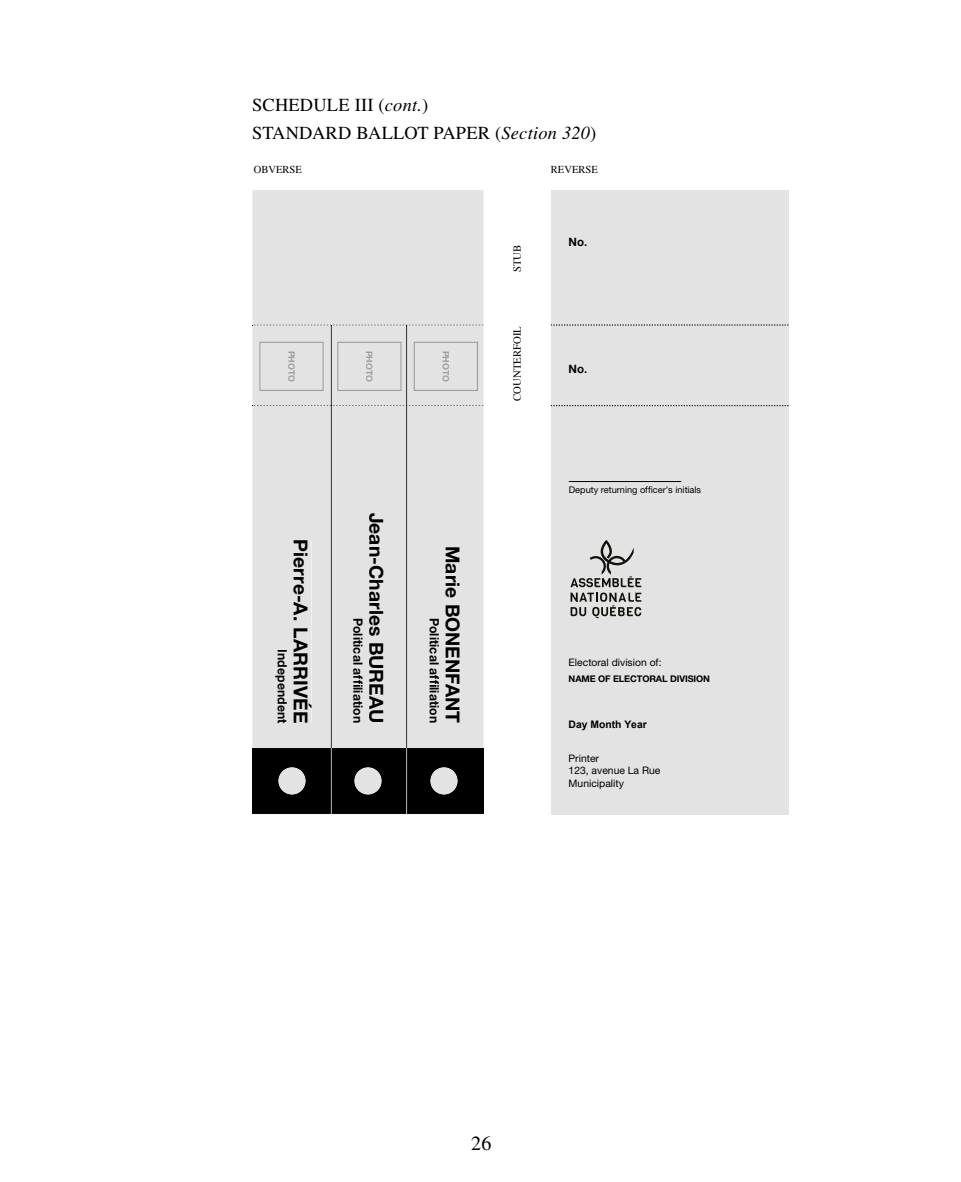
<style>
.page{position:relative;width:961px;height:1182px;background:#fff}
.page>*{position:absolute;margin:0;border:0;box-sizing:border-box;transform-origin:0 0}
.t1{font:20.12px "Times";color:#000}
.t2{font:700 19.25px "Helvetica Neue LT Pro";letter-spacing:.005em;color:#000}
.t3{font:18.38px "Times";letter-spacing:.01em;color:#000}
.t4{font:700 12.78px "Helvetica Neue LT Pro";letter-spacing:.005em;color:#000;scale:.95 1}
.t5{font:700 11.55px "Arial";color:#000}
.t6{font:10.67px "Times";color:#000}
.t7{font:10.5px "Times";color:#000}
.t8{font:10.33px/12.6px "Helvetica Neue LT Pro";color:#000}
.t9{font:700 10.33px "Arial";color:#000}
.t10{font:9.28px "Helvetica Neue LT Pro";color:#000}
.t11{font:700 9.28px "Helvetica Neue LT Pro";letter-spacing:-.01em;color:#000}
.t12{font:700 8.75px "Helvetica Neue LT Pro";color:#9f9f9f}
.s1{font-style:italic}
.s2{font-family:"Helvetica Neue LT Pro"}
</style>
<div class="page">
<div style="left:551px;top:190px;width:237px;height:624px;background:#e3e3e3"></div>
<svg style="left:551px;top:405px;width:237px;height:1px"></svg>
<svg style="left:551px;top:325px;width:237px;height:1px"></svg>
<hr style="left:569px;top:481px;width:112px;height:1px;background:#000">
<svg style="left:570px;top:539px;width:71px;height:79px"></svg>
<div style="left:252px;top:190px;width:231px;height:624px;background:#e3e3e3"></div>
<svg style="left:252px;top:325px;width:231px;height:488px;background:#c3c3c3"></svg>
<div style="left:442px;top:351px;width:7px;height:31px;background:#e3e3e3"></div>
<h2 class="t3" style="left:252px;top:94px;width:178px">SCHEDULE III (<span class="s1">cont.</span>)</h2>
<h3 class="t3" style="left:252px;top:122px;width:346px">STANDARD BALLOT PAPER (<span class="s1">Section 320</span>)</h3>
<p class="t7" style="left:254px;top:160px;width:50px">OBVERSE</p>
<p class="t7" style="left:551px;top:160px;width:48px">REVERSE</p>
<p class="t12" style="left:297px;top:350px;width:33px;rotate:90deg">PHOTO</p>
<p class="t12" style="left:375px;top:350px;width:33px;rotate:90deg">PHOTO</p>
<p class="t12" style="left:451px;top:350px;width:33px;rotate:90deg">PHOTO</p>
<p class="t2" style="left:312px;top:539px;width:185px;rotate:90deg">Pierre-A. LARRIVÉE</p>
<p class="t4" style="left:290px;top:649px;width:79px;rotate:90deg">Independent</p>
<p class="t2" style="left:388px;top:512px;width:212px;rotate:90deg">Jean-Charles BUREAU</p>
<p class="t4" style="left:366px;top:618px;width:112px;rotate:90deg">Political affiliation</p>
<p class="t2" style="left:465px;top:546px;width:179px;rotate:90deg">Marie BONENFANT</p>
<p class="t4" style="left:442px;top:618px;width:112px;rotate:90deg">Political affiliation</p>
<p class="t6" style="left:507px;top:272px;width:29px;rotate:-90deg">STUB</p>
<p class="t6" style="left:507px;top:401px;width:76px;rotate:-90deg">COUNTERFOIL</p>
<p class="t5" style="left:568px;top:234px;width:20px"><span class="s2">N</span>o.</p>
<p class="t5" style="left:568px;top:360px;width:20px"><span class="s2">N</span>o.</p>
<p class="t10" style="left:569px;top:484px;width:134px">Deputy returning officer’s initials</p>
<p class="t8" style="left:568px;top:656px;width:94px">Electoral division of:</p>
<p class="t11" style="left:568px;top:672px;width:143px">NAME OF ELECTORAL DIVISION</p>
<p class="t9" style="left:568px;top:717px;width:80px">Day Month Year</p>
<p class="t8" style="left:568px;top:751px;width:93px">Printer<br>123, avenue La Rue<br>Municipality</p>
<h1 class="t1" style="left:471px;top:1132px;width:22px">26</h1>
</div>
